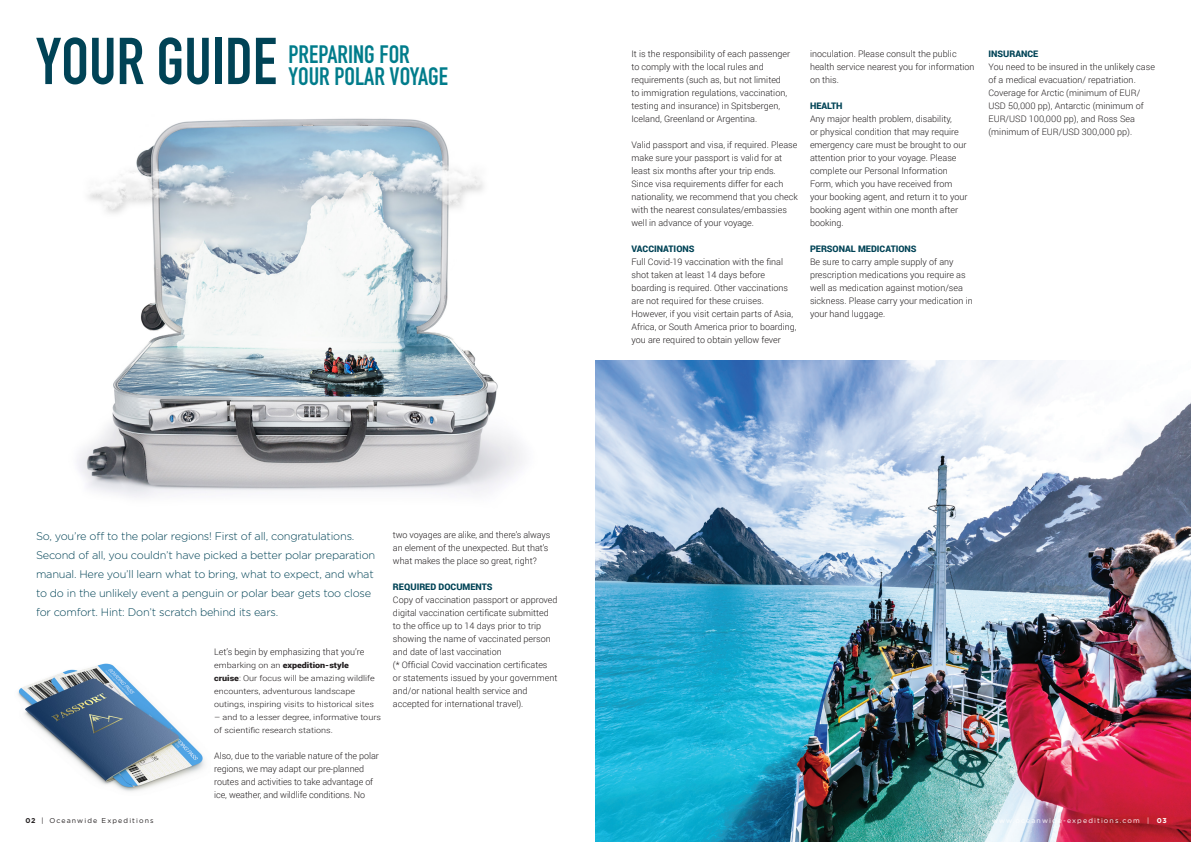
<style>
.page{position:relative;width:1191px;height:842px;background:#fff}
.page>*{position:absolute;margin:0;border:0;box-sizing:border-box;transform-origin:0 0}
.t1{font:700 65px "DIN Condensed";color:#004356}
.t2{font:700 24.8px/21.4px "DIN Condensed";color:#007c8b}
.t3{font:300 11px/19px "Gotham Rounded";letter-spacing:-.02em;color:#004356}
.t4{font:300 9px/13px "Roboto";color:#231f20}
.t5{font:900 9px "Roboto";color:#004356}
.t6{font:300 7.9px/13px "Roboto";color:#231f20;scale:1.13 1}
.t7{font:7px "Gotham Rounded";letter-spacing:.16em;color:#fff}
.t8{font:7px "Gotham Rounded";letter-spacing:.16em;color:#231f20}
.s1{font-weight:900}
.s2{font-family:"Gotham";font-weight:700}
</style>
<div class="page">
<img style="left:595px;top:360px;width:596px;height:482px">
<img style="left:77px;top:118px;width:446px;height:380px">
<img style="left:18px;top:663px;width:187px;height:129px">
<h1 class="t1" style="left:36px;top:18px;width:242px">YOUR GUIDE</h1>
<h2 class="t2" style="left:288px;top:44px;width:161px">PREPARING FOR<br>YOUR POLAR VOYAGE</h2>
<p class="t4" style="left:631px;top:47px;width:160px">It is the responsibility of each passenger to comply with the local rules and requirements (such as, but not limited to immigration regulations, vaccination, testing and insurance) in Spitsbergen, Iceland, Greenland or Argentina.</p>
<p class="t4" style="left:631px;top:138px;width:168px">Valid passport and visa, if required. Please make sure your passport is valid for at least six months after your trip ends.<br>Since visa requirements differ for each nationality, we recommend that you check with the nearest consulates/embassies well in advance of your voyage.</p>
<p class="t5" style="left:631px;top:242px;width:64px">VACCINATIONS</p>
<p class="t4" style="left:631px;top:255px;width:167px">Full Covid-19 vaccination with the final shot taken at least 14 days before boarding is required. Other vaccinations are not required for these cruises.<br>However, if you visit certain parts of Asia, Africa, or South America prior to boarding, you are required to obtain yellow fever</p>
<p class="t4" style="left:810px;top:47px;width:166px">inoculation. Please consult the public health service nearest you for information on this.</p>
<p class="t5" style="left:810px;top:99px;width:34px">HEALTH</p>
<p class="t4" style="left:810px;top:112px;width:159px">Any major health problem, disability,<br>or physical condition that may require emergency care must be brought to our attention prior to your voyage. Please complete our Personal Information Form, which you have received from your booking agent, and return it to your booking agent within one month after booking.</p>
<p class="t5" style="left:810px;top:242px;width:108px">PERSONAL MEDICATIONS</p>
<p class="t4" style="left:810px;top:255px;width:164px">Be sure to carry ample supply of any prescription medications you require as well as medication against motion/sea sickness. Please carry your medication in your hand luggage.</p>
<p class="t5" style="left:988px;top:47px;width:51px">INSURANCE</p>
<p class="t4" style="left:988px;top:60px;width:168px">You need to be insured in the unlikely case of a medical evacuation/ repatriation.<br>Coverage for Arctic (minimum of EUR/ USD 50,000 pp), Antarctic (minimum of EUR/USD 100,000 pp), and Ross Sea (minimum of EUR/USD 300,000 pp).</p>
<p class="t3" style="left:36px;top:526px;width:341px">So, you’re off to the polar regions! First of all, congratulations.<br>Second of all, you couldn’t have picked a better polar preparation manual. Here you’ll learn what to bring, what to expect, and what to do in the unlikely event a penguin or polar bear gets too close for comfort. Hint: Don’t scratch behind its ears.</p>
<p class="t4" style="left:214px;top:645px;width:152px">Let’s begin by emphasizing that you’re</p>
<p class="t6" style="left:214px;top:658px;width:143px">embarking on an <span class="s1">expedition-style cruise</span>: Our focus will be amazing wildlife encounters, adventurous landscape outings, inspiring visits to historical sites</p>
<p class="t6" style="left:214px;top:710px;width:149px">– and to a lesser degree, informative tours of scientific research stations.</p>
<p class="t4" style="left:214px;top:749px;width:166px">Also, due to the variable nature of the polar regions, we may adapt our pre-planned routes and activities to take advantage of ice, weather, and wildlife conditions. No</p>
<p class="t4" style="left:393px;top:528px;width:159px">two voyages are alike, and there’s always an element of the unexpected. But that’s what makes the place so great, right?</p>
<p class="t5" style="left:393px;top:580px;width:101px">REQUIRED DOCUMENTS</p>
<p class="t4" style="left:393px;top:593px;width:166px">Copy of vaccination passport or approved digital vaccination certificate submitted to the office up to 14 days prior to trip showing the name of vaccinated person and date of last vaccination<br>(* Official Covid vaccination certificates or statements issued by your government and/or national health service and accepted for international travel).</p>
<p class="t8" style="left:26px;top:815px;width:130px"><span class="s2">02</span> | Oceanwide Expeditions</p>
<p class="t7" style="left:992px;top:815px;width:176px">www.oceanwide-expeditions.com | <span class="s2">03</span></p>
</div>
